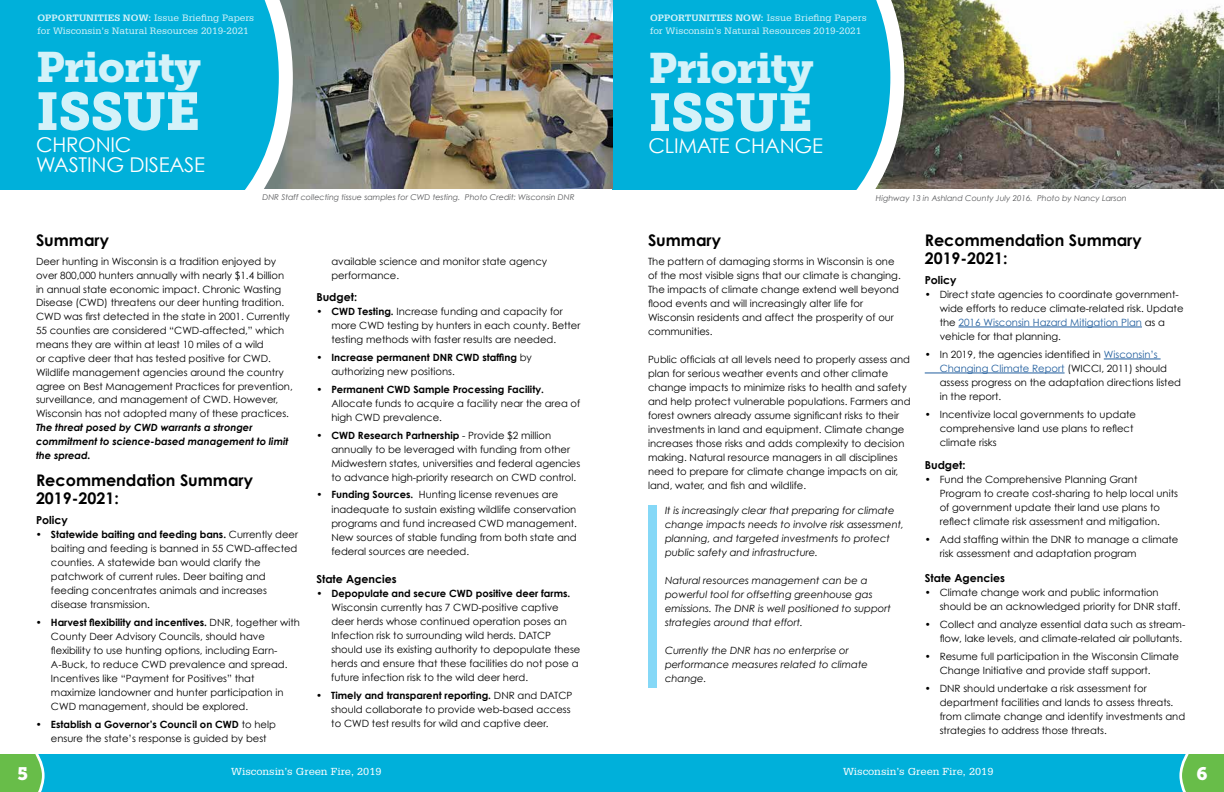
<style>
.page{position:relative;width:1224px;height:792px;background:#fff}
.page>*{position:absolute;margin:0;border:0;box-sizing:border-box;transform-origin:0 0}
.t1{font:52.8px "Museo Slab 900";letter-spacing:-.01em;color:#d4f2f9}
.t2{font:42.3px "Museo Slab 900";letter-spacing:-.02em;color:#d4f2f9}
.t3{font:20.4px/20px "Century Gothic";letter-spacing:-.01em;color:#fff}
.t4{font:18px "Museo Slab 900";color:#fff}
.t5{font:700 16px/18px "Century Gothic";color:#000}
.t6{font:700 11px "Century Gothic";color:#000}
.t7{font:10px/14px "Century Gothic";color:#000}
.t8{font:italic 10px/14px "Century Gothic";color:#000}
.t9{font:700 10px/14px "Century Gothic";color:#000}
.t10{font:italic 700 10px/13.9px "Century Gothic";letter-spacing:-.005em;color:#000}
.t11{font:9.9px "Glypha";color:#fff;scale:1.11 1}
.t12{font:9px/13px "Glypha";color:#d4f2f9;scale:1.11 1}
.t13{font:italic 8px "Century Gothic";color:#58595b}
.s1{font-weight:700}
.s2{font-weight:400}
.s3{color:#215e9e}
</style>
<div class="page">
<div style="left:0;top:754px;width:1224px;height:38px;background:#00b0da"></div>
<svg style="left:0;top:754px;width:45px;height:38px;background:#6cc05b"></svg>
<svg style="left:1179px;top:754px;width:45px;height:38px;background:#6cc05b"></svg>
<img style="left:904px;top:0;width:320px;height:189px">
<svg style="left:890px;top:0;width:14px;height:189px"></svg>
<div style="left:612px;top:0;width:278px;height:189px;background:#00b0da"></div>
<hr style="left:959px;top:327px;width:183px;height:1px;background:#215e9e">
<hr style="left:1104px;top:359px;width:57px;height:1px;background:#215e9e">
<hr style="left:925px;top:373px;width:140px;height:1px;background:#215e9e">
<div style="left:648px;top:505px;width:9px;height:183px;background:#85d8f7"></div>
<img style="left:293px;top:0;width:319px;height:189px">
<svg style="left:279px;top:0;width:14px;height:189px"></svg>
<div style="left:0;top:0;width:279px;height:189px;background:#00b0da"></div>
<p class="t12" style="left:38px;top:11px;width:197px"><span class="s1">OPPORTUNITIES NOW:</span> Issue Briefing Papers for Wisconsin’s Natural Resources 2019-2021</p>
<h2 class="t2" style="left:36px;top:42px;width:167px">Priority</h2>
<h1 class="t1" style="left:36px;top:81px;width:166px">ISSUE</h1>
<h3 class="t3" style="left:36px;top:134px;width:171px">CHRONIC<br>WASTING DISEASE</h3>
<p class="t13" style="left:262px;top:192px;width:314px">DNR Staff collecting tissue samples for CWD testing. Photo Credit: Wisconsin DNR</p>
<h3 class="t5" style="left:36px;top:231px;width:74px">Summary</h3>
<p class="t7" style="left:36px;top:254px;width:258px">Deer hunting in Wisconsin is a tradition enjoyed by over 800,000 hunters annually with nearly $1.4 billion in annual state economic impact. Chronic Wasting Disease (CWD) threatens our deer hunting tradition.<br>CWD was first detected in the state in 2001. Currently 55 counties are considered “CWD-affected,” which means they are within at least 10 miles of a wild<br>or captive deer that has tested positive for CWD.<br>Wildlife management agencies around the country agree on Best Management Practices for prevention, surveillance, and management of CWD. However, Wisconsin has not adopted many of these practices.</p>
<p class="t10" style="left:36px;top:420px;width:254px">The threat posed by CWD warrants a stronger commitment to science-based management to limit the spread.</p>
<h3 class="t5" style="left:36px;top:471px;width:218px">Recommendation Summary<br>2019-2021:</h3>
<p class="t6" style="left:36px;top:513px;width:33px">Policy</p>
<p class="t7" style="left:51px;top:527px;width:249px;text-indent:-15px">• <span class="s1">Statewide baiting and feeding bans.</span> Currently deer baiting and feeding is banned in 55 CWD-affected counties. A statewide ban would clarify the patchwork of current rules. Deer baiting and feeding concentrates animals and increases disease transmission.</p>
<p class="t7" style="left:51px;top:615px;width:250px;text-indent:-15px"><span class="s1">• Harvest flexibility and incentives.</span> DNR, together with County Deer Advisory Councils, should have flexibility to use hunting options, including Earn-A-Buck, to reduce CWD prevalence and spread.<br>Incentives like “Payment for Positives” that maximize landowner and hunter participation in CWD management, should be explored.</p>
<p class="t7" style="left:36px;top:717px;width:241px;text-align:center"><span class="s1">• Establish a Governor’s Council on CWD</span> to help ensure the state’s response is guided by best</p>
<p class="t7" style="left:331px;top:254px;width:217px">available science and monitor state agency performance.</p>
<p class="t6" style="left:316px;top:290px;width:42px">Budget:</p>
<p class="t7" style="left:331px;top:304px;width:251px;text-indent:-15px">• <span class="s1">CWD Testing.</span> Increase funding and capacity for more CWD testing by hunters in each county. Better testing methods with faster results are needed.</p>
<p class="t9" style="left:331px;top:350px;width:202px;text-indent:-15px">• Increase permanent DNR CWD staffing <span class="s2">by authorizing new positions.</span></p>
<p class="t9" style="left:316px;top:382px;width:229px">• Permanent CWD Sample Processing Facility.</p>
<p class="t7" style="left:331px;top:396px;width:250px">Allocate funds to acquire a facility near the area of high CWD prevalence.</p>
<p class="t7" style="left:331px;top:428px;width:250px;text-indent:-15px"><span class="s1">• CWD Research Partnership</span> - Provide $2 million annually to be leveraged with funding from other Midwestern states, universities and federal agencies to advance high-priority research on CWD control.</p>
<p class="t7" style="left:331px;top:488px;width:247px;text-indent:-15px"><span class="s1">• Funding Sources.</span> Hunting license revenues are inadequate to sustain existing wildlife conservation programs and fund increased CWD management.<br>New sources of stable funding from both state and federal sources are needed.</p>
<p class="t6" style="left:316px;top:572px;width:82px">State Agencies</p>
<p class="t7" style="left:331px;top:586px;width:251px;text-indent:-15px">• <span class="s1">Depopulate and secure CWD positive deer farms.<br></span>Wisconsin currently has 7 CWD-positive captive deer herds whose continued operation poses an Infection risk to surrounding wild herds. DATCP should use its existing authority to depopulate these herds and ensure that these facilities do not pose a future infection risk to the wild deer herd.</p>
<p class="t7" style="left:331px;top:688px;width:243px;text-indent:-15px"><span class="s1">• Timely and transparent reporting.</span> DNR and DATCP should collaborate to provide web-based access to CWD test results for wild and captive deer.</p>
<p class="t12" style="left:650px;top:11px;width:197px"><span class="s1">OPPORTUNITIES NOW:</span> Issue Briefing Papers for Wisconsin’s Natural Resources 2019-2021</p>
<h2 class="t2" style="left:649px;top:43px;width:167px">Priority</h2>
<h1 class="t1" style="left:649px;top:82px;width:166px">ISSUE</h1>
<h3 class="t3" style="left:649px;top:135px;width:176px">CLIMATE CHANGE</h3>
<p class="t13" style="left:876px;top:193px;width:252px">Highway 13 in Ashland County July 2016. Photo by Nancy Larson</p>
<h3 class="t5" style="left:648px;top:231px;width:74px">Summary</h3>
<p class="t7" style="left:648px;top:254px;width:254px">The pattern of damaging storms in Wisconsin is one of the most visible signs that our climate is changing.<br>The impacts of climate change extend well beyond flood events and will increasingly alter life for Wisconsin residents and affect the prosperity of our communities.</p>
<p class="t7" style="left:648px;top:352px;width:264px">Public officials at all levels need to properly assess and plan for serious weather events and other climate change impacts to minimize risks to health and safety and help protect vulnerable populations. Farmers and forest owners already assume significant risks to their investments in land and equipment. Climate change increases those risks and adds complexity to decision making. Natural resource managers in all disciplines need to prepare for climate change impacts on air, land, water, and fish and wildlife.</p>
<p class="t8" style="left:665px;top:503px;width:241px">It is increasingly clear that preparing for climate change impacts needs to involve risk assessment, planning, and targeted investments to protect public safety and infrastructure.</p>
<p class="t8" style="left:665px;top:573px;width:227px">Natural resources management can be a powerful tool for offsetting greenhouse gas emissions. The DNR is well positioned to support strategies around that effort.</p>
<p class="t8" style="left:665px;top:643px;width:205px">Currently the DNR has no enterprise or performance measures related to climate change.</p>
<h3 class="t5" style="left:925px;top:231px;width:218px">Recommendation Summary<br>2019-2021:</h3>
<p class="t6" style="left:925px;top:273px;width:33px">Policy</p>
<p class="t7" style="left:940px;top:287px;width:245px;text-indent:-15px">• Direct state agencies to coordinate government&shy;wide efforts to reduce climate-related risk. Update the <span class="s3">2016 Wisconsin Hazard Mitigation Plan</span> as a vehicle for that planning.</p>
<p class="t7" style="left:940px;top:347px;width:243px;text-indent:-15px">• In 2019, the agencies identified in <span class="s3">Wisconsin’s Changing Climate Report</span> (WICCI, 2011) should assess progress on the adaptation directions listed in the report.</p>
<p class="t7" style="left:940px;top:407px;width:198px;text-indent:-15px">• Incentivize local governments to update comprehensive land use plans to reflect climate risks</p>
<p class="t6" style="left:925px;top:458px;width:42px">Budget:</p>
<p class="t7" style="left:940px;top:472px;width:240px;text-indent:-15px">• Fund the Comprehensive Planning Grant Program to create cost-sharing to help local units of government update their land use plans to reflect climate risk assessment and mitigation.</p>
<p class="t7" style="left:940px;top:532px;width:240px;text-indent:-15px">• Add staffing within the DNR to manage a climate risk assessment and adaptation program</p>
<p class="t6" style="left:925px;top:571px;width:82px">State Agencies</p>
<p class="t7" style="left:940px;top:585px;width:242px;text-indent:-15px">• Climate change work and public information should be an acknowledged priority for DNR staff.</p>
<p class="t7" style="left:940px;top:617px;width:247px;text-indent:-15px">• Collect and analyze essential data such as stream&shy;flow, lake levels, and climate-related air pollutants.</p>
<p class="t7" style="left:940px;top:649px;width:241px;text-indent:-15px">• Resume full participation in the Wisconsin Climate<br>Change Initiative and provide staff support.</p>
<p class="t7" style="left:940px;top:681px;width:247px;text-indent:-15px">• DNR should undertake a risk assessment for department facilities and lands to assess threats. from climate change and identify investments and strategies to address those threats.</p>
<h3 class="t4" style="left:18px;top:764px;width:12px">5</h3>
<h3 class="t4" style="left:1196px;top:763px;width:13px">6</h3>
<p class="t11" style="left:231px;top:765px;width:137px">Wisconsin’s Green Fire, 2019</p>
<p class="t11" style="left:843px;top:765px;width:137px">Wisconsin’s Green Fire, 2019</p>
</div>
